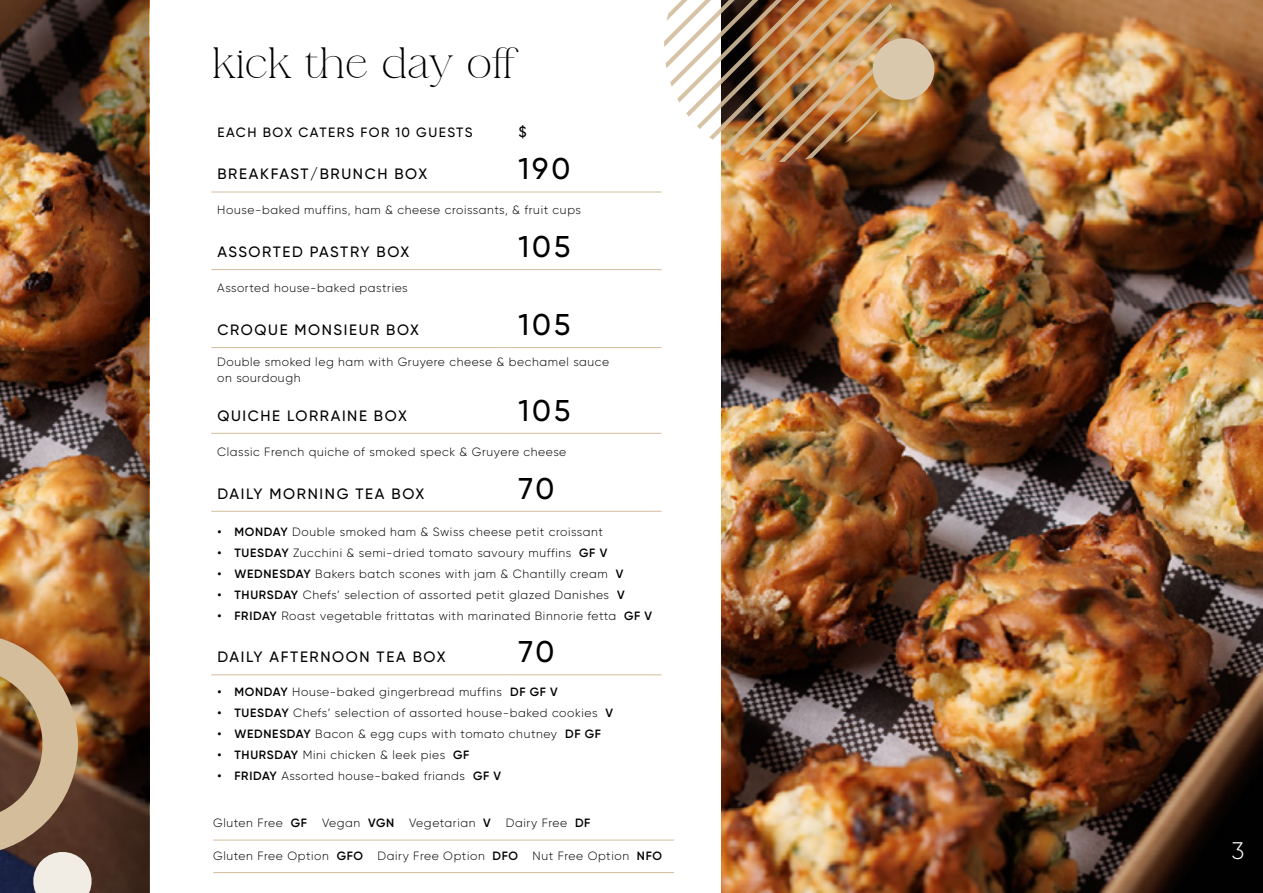
<style>
.page{position:relative;width:1263px;height:893px;background:#fff}
.page>*{position:absolute;margin:0;border:0;box-sizing:border-box;transform-origin:0 0}
.t1{font:36px "La Luxes Serif";color:#000}
.t2{font:500 30px "Gilroy";letter-spacing:.1em;color:#000}
.t3{font:300 24px "Gilroy";color:#fff}
.t4{font:500 15px "Gilroy";letter-spacing:.11em;color:#000}
.t5{font:500 13.5px "Gilroy";letter-spacing:.105em;color:#000}
.t6{font:300 12px/16.5px "Gilroy";letter-spacing:.05em;color:#000}
.s1{font-weight:600}
</style>
<div class="page">
<img style="left:721px;top:0;width:542px;height:893px">
<img style="left:0;top:0;width:72px;height:622px">
<img style="left:72px;top:0;width:77px;height:893px">
<img style="left:664px;top:0;width:273px;height:162px">
<img style="left:0;top:622px;width:94px;height:271px">
<hr style="left:211px;top:192px;width:295px;height:1px;background:#d3bd9b">
<hr style="left:506px;top:192px;width:155px;height:1px;background:#d3bd9b">
<hr style="left:211px;top:269px;width:295px;height:1px;background:#d3bd9b">
<hr style="left:211px;top:347px;width:295px;height:1px;background:#d3bd9b">
<hr style="left:211px;top:433px;width:295px;height:1px;background:#d3bd9b">
<hr style="left:506px;top:269px;width:155px;height:1px;background:#d3bd9b">
<hr style="left:506px;top:347px;width:155px;height:1px;background:#d3bd9b">
<hr style="left:506px;top:433px;width:155px;height:1px;background:#d3bd9b">
<hr style="left:211px;top:511px;width:295px;height:1px;background:#d3bd9b">
<hr style="left:211px;top:675px;width:295px;height:1px;background:#d3bd9b">
<hr style="left:506px;top:511px;width:155px;height:1px;background:#d3bd9b">
<hr style="left:506px;top:675px;width:155px;height:1px;background:#d3bd9b">
<hr style="left:213px;top:840px;width:461px;height:1px;background:#d3bd9b">
<hr style="left:213px;top:872px;width:461px;height:1px;background:#d3bd9b">
<h1 class="t1" style="left:212px;top:37px;width:308px">kick the day off</h1>
<p class="t5" style="left:217px;top:124px;width:257px">EACH BOX CATERS FOR 10 GUESTS</p>
<p class="t4" style="left:518px;top:122px;width:10px">$</p>
<p class="t4" style="left:217px;top:165px;width:211px">BREAKFAST/BRUNCH BOX</p>
<h2 class="t2" style="left:518px;top:150px;width:53px">190</h2>
<p class="t6" style="left:217px;top:202px;width:365px">House-baked muffins, ham &amp; cheese croissants, &amp; fruit cups</p>
<p class="t4" style="left:217px;top:242px;width:193px">ASSORTED PASTRY BOX</p>
<h2 class="t2" style="left:518px;top:228px;width:53px">105</h2>
<p class="t6" style="left:217px;top:280px;width:192px">Assorted house-baked pastries</p>
<p class="t4" style="left:217px;top:320px;width:203px">CROQUE MONSIEUR BOX</p>
<h2 class="t2" style="left:518px;top:306px;width:53px">105</h2>
<p class="t6" style="left:217px;top:353px;width:393px">Double smoked leg ham with Gruyere cheese &amp; bechamel sauce on sourdough</p>
<p class="t4" style="left:217px;top:406px;width:191px">QUICHE LORRAINE BOX</p>
<h2 class="t2" style="left:518px;top:392px;width:53px">105</h2>
<p class="t6" style="left:217px;top:443px;width:350px">Classic French quiche of smoked speck &amp; Gruyere cheese</p>
<p class="t4" style="left:217px;top:484px;width:208px">DAILY MORNING TEA BOX</p>
<h2 class="t2" style="left:518px;top:470px;width:37px">70</h2>
<p class="t6" style="left:217px;top:523px;width:387px"><span class="s1">• MONDAY</span> Double smoked ham &amp; Swiss cheese petit croissant</p>
<p class="t6" style="left:217px;top:544px;width:391px"><span class="s1">• TUESDAY</span> Zucchini &amp; semi-dried tomato savoury muffins <span class="s1">GF V</span></p>
<p class="t6" style="left:217px;top:565px;width:408px"><span class="s1">• WEDNESDAY</span> Bakers batch scones with jam &amp; Chantilly cream <span class="s1">V</span></p>
<p class="t6" style="left:217px;top:586px;width:409px"><span class="s1">• THURSDAY</span> Chefs’ selection of assorted petit glazed Danishes <span class="s1">V</span></p>
<p class="t6" style="left:217px;top:607px;width:436px"><span class="s1">• FRIDAY</span> Roast vegetable frittatas with marinated Binnorie fetta <span class="s1">GF V</span></p>
<p class="t4" style="left:217px;top:648px;width:230px">DAILY AFTERNOON TEA BOX</p>
<h2 class="t2" style="left:518px;top:633px;width:37px">70</h2>
<p class="t6" style="left:217px;top:683px;width:342px"><span class="s1">• MONDAY</span> House-baked gingerbread muffins <span class="s1">DF GF V</span></p>
<p class="t6" style="left:217px;top:704px;width:397px"><span class="s1">• TUESDAY</span> Chefs’ selection of assorted house-baked cookies <span class="s1">V</span></p>
<p class="t6" style="left:217px;top:725px;width:385px"><span class="s1">• WEDNESDAY</span> Bacon &amp; egg cups with tomato chutney <span class="s1">DF GF</span></p>
<p class="t6" style="left:217px;top:746px;width:253px"><span class="s1">• THURSDAY</span> Mini chicken &amp; leek pies <span class="s1">GF</span></p>
<p class="t6" style="left:217px;top:767px;width:285px"><span class="s1">• FRIDAY</span> Assorted house-baked friands <span class="s1">GF V</span></p>
<p class="t6" style="left:213px;top:814px;width:95px">Gluten Free <span class="s1">GF</span></p>
<p class="t6" style="left:322px;top:814px;width:74px">Vegan <span class="s1">VGN</span></p>
<p class="t6" style="left:409px;top:814px;width:83px">Vegetarian <span class="s1">V</span></p>
<p class="t6" style="left:506px;top:814px;width:86px">Dairy Free <span class="s1">DF</span></p>
<p class="t6" style="left:213px;top:847px;width:450px">Gluten Free Option <span class="s1">GFO</span> Dairy Free Option <span class="s1">DFO</span> Nut Free Option <span class="s1">NFO</span></p>
<h3 class="t3" style="left:1231px;top:836px;width:14px">3</h3>
</div>
